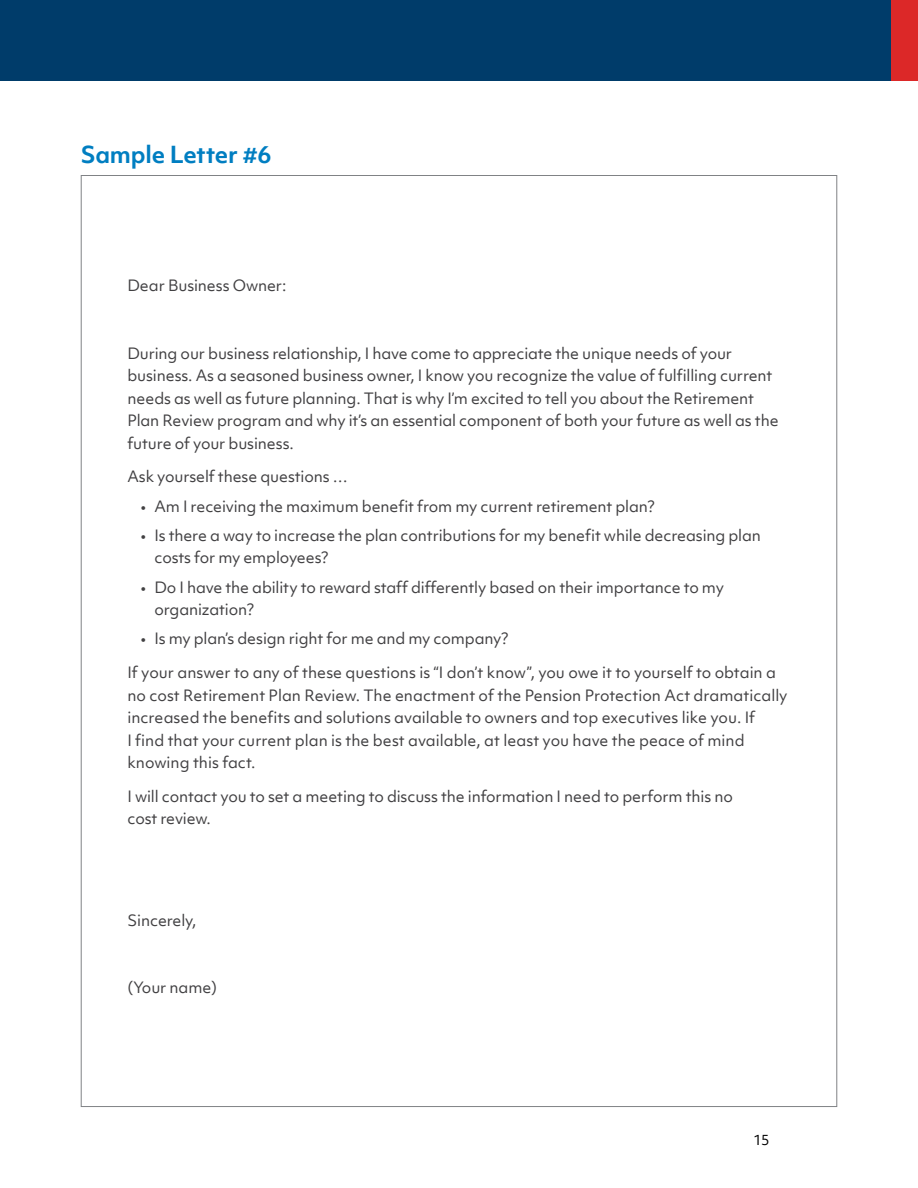
<style>
.page{position:relative;width:918px;height:1188px;background:#fff}
.page>*{position:absolute;margin:0;border:0;box-sizing:border-box;transform-origin:0 0}
.t1{font:700 22.5px "Objektiv Mk 1";letter-spacing:-.01em;color:#007ec1}
.t2{font:15px/22.5px "Objektiv Mk 1";letter-spacing:-.01em;color:#414042}
.t3{font:13.5px "Objektiv Mk 1";color:#000}
</style>
<div class="page">
<div style="left:0;top:0;width:918px;height:81px;background:#003c6a"></div>
<div style="left:891px;top:0;width:27px;height:81px;background:#dc2828"></div>
<div style="left:81px;top:175px;width:756px;height:932px;background:#fff;border:1px solid #808285"></div>
<h1 class="t1" style="left:81px;top:139px;width:192px">Sample Letter #6</h1>
<p class="t2" style="left:127px;top:274px;width:160px">Dear Business Owner:</p>
<p class="t2" style="left:127px;top:342px;width:653px">During our business relationship, I have come to appreciate the unique needs of your business. As a seasoned business owner, I know you recognize the value of fulfilling current needs as well as future planning. That is why I’m excited to tell you about the Retirement Plan Review program and why it’s an essential component of both your future as well as the future of your business.</p>
<p class="t2" style="left:127px;top:465px;width:222px">Ask yourself these questions …</p>
<p class="t2" style="left:141px;top:495px;width:515px">• Am I receiving the maximum benefit from my current retirement plan?</p>
<p class="t2" style="left:154px;top:524px;width:608px;text-indent:-14px">• Is there a way to increase the plan contributions for my benefit while decreasing plan costs for my employees?</p>
<p class="t2" style="left:154px;top:576px;width:571px;text-indent:-14px">• Do I have the ability to reward staff differently based on their importance to my organization?</p>
<p class="t2" style="left:141px;top:627px;width:369px">• Is my plan’s design right for me and my company?</p>
<p class="t2" style="left:127px;top:661px;width:662px">If your answer to any of these questions is “I don’t know”, you owe it to yourself to obtain a no cost Retirement Plan Review. The enactment of the Pension Protection Act dramatically increased the benefits and solutions available to owners and top executives like you. If<br>I find that your current plan is the best available, at least you have the peace of mind knowing this fact.</p>
<p class="t2" style="left:127px;top:785px;width:607px">I will contact you to set a meeting to discuss the information I need to perform this no cost review.</p>
<p class="t2" style="left:127px;top:909px;width:71px">Sincerely,</p>
<p class="t2" style="left:127px;top:976px;width:91px">(Your name)</p>
<p class="t3" style="left:754px;top:1131px;width:17px">15</p>
</div>
